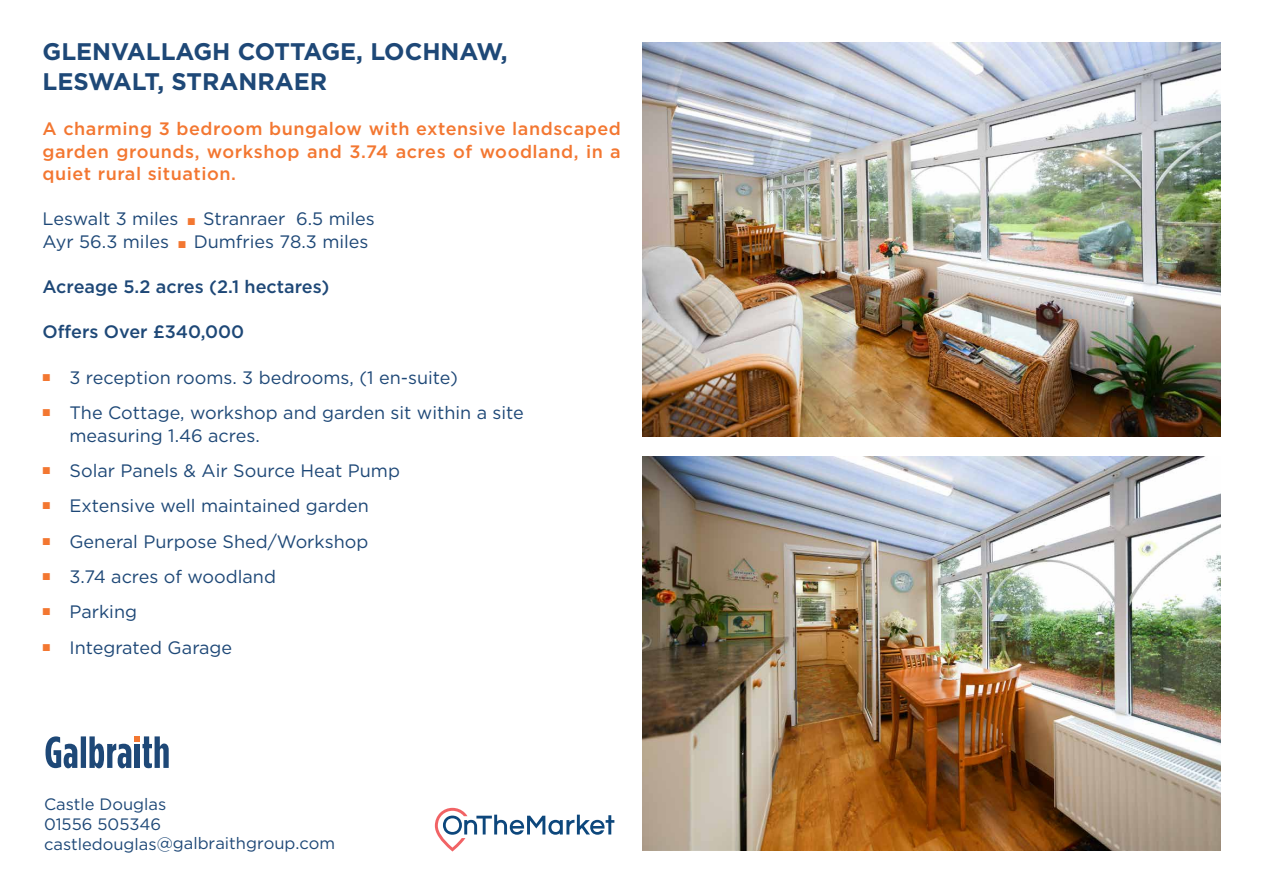
<style>
.page{position:relative;width:1263px;height:893px;background:#fff}
.page>*{position:absolute;margin:0;border:0;box-sizing:border-box;transform-origin:0 0}
.Headings_Text{font:700 24px/29.8px "Gotham HTF";color:#1e4877}
.t1{font:18px/22.6px "Gotham HTF";color:#1e4877}
.t2{font:500 18px/22.6px "Gotham HTF";letter-spacing:.03em;color:#f37731;text-align:justify}
.Price{font:500 18px "Gotham HTF";color:#1e4877}
.t3{font:16.5px "Gotham HTF";color:#1e4877}
.s1{font-family:"Proxima Nova";font-size:12px;color:#f37731}
</style>
<div class="page">
<svg style="left:435px;top:808px;width:179px;height:43px"></svg>
<svg style="left:46px;top:736px;width:123px;height:32px"></svg>
<div style="left:135px;top:744px;width:5px;height:24px;background:#1e4877"></div>
<img style="left:642px;top:457px;width:578px;height:393px">
<img style="left:642px;top:43px;width:578px;height:393px">
<p class="Headings_Text" style="left:43px;top:36px;width:467px">GLENVALLAGH COTTAGE, LOCHNAW,<br>LESWALT, STRANRAER</p>
<p class="t2" style="left:43px;top:117px;width:580px">A charming 3 bedroom bungalow with extensive landscaped garden grounds, workshop and 3.74 acres of woodland, in a quiet rural situation.</p>
<p class="t1" style="left:43px;top:207px;width:334px">Leswalt 3 miles <span class="s1">■</span> Stranraer 6.5 miles</p>
<p class="t1" style="left:43px;top:230px;width:328px">Ayr 56.3 miles <span class="s1">■</span> Dumfries 78.3 miles</p>
<p class="Price" style="left:43px;top:277px;width:288px">Acreage 5.2 acres (2.1 hectares)</p>
<p class="Price" style="left:43px;top:322px;width:203px">Offers Over £340,000</p>
<p class="t1" style="left:43px;top:366px;width:417px"><sup>■</sup> 3 reception rooms. 3 bedrooms, (1 en-suite)</p>
<p class="t1" style="left:70px;top:401px;width:456px;text-indent:-27px"><sup>■</sup> The Cottage, workshop and garden sit within a site measuring 1.46 acres.</p>
<p class="t1" style="left:43px;top:459px;width:359px"><sup>■</sup> Solar Panels &amp; Air Source Heat Pump</p>
<p class="t1" style="left:43px;top:494px;width:328px"><sup>■</sup> Extensive well maintained garden</p>
<p class="t1" style="left:43px;top:530px;width:327px"><sup>■</sup> General Purpose Shed/Workshop</p>
<p class="t1" style="left:43px;top:565px;width:235px"><sup>■</sup> 3.74 acres of woodland</p>
<p class="t1" style="left:43px;top:600px;width:96px"><sup>■</sup> Parking</p>
<p class="t1" style="left:43px;top:636px;width:191px"><sup>■</sup> Integrated Garage</p>
<p class="t3" style="left:44px;top:795px;width:124px">Castle Douglas</p>
<p class="t3" style="left:44px;top:815px;width:119px">01556 505346</p>
<p class="t3" style="left:44px;top:834px;width:293px">castledouglas@galbraithgroup.com</p>
</div>
